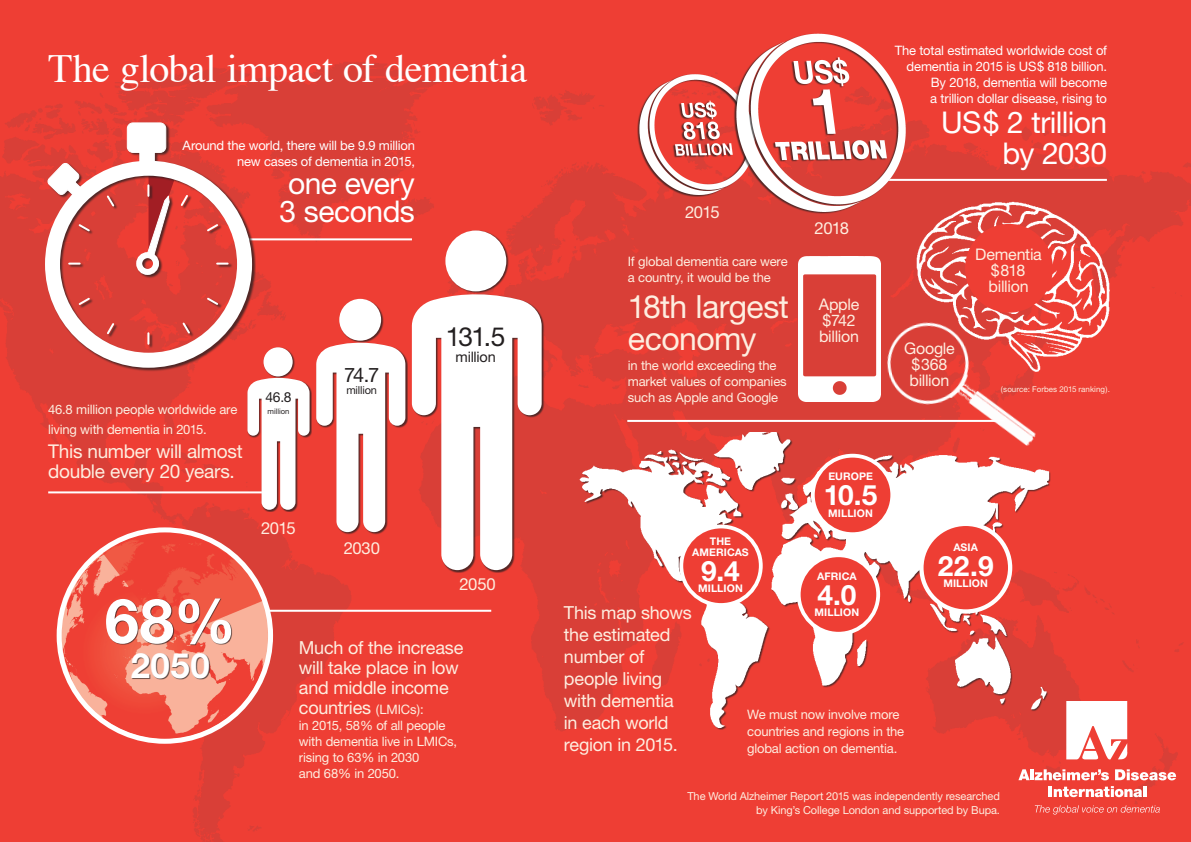
<style>
.page{position:relative;width:1191px;height:842px;background:#ee3e34}
.page>*{position:absolute;margin:0;border:0;box-sizing:border-box;transform-origin:0 0}
.Box_text{font:700 61.7px "Helvetica Neue";color:#fff}
.Heading_1{font:40px "Times";letter-spacing:-.015em;color:#fff}
.Box_text-2{font:700 34.9px "Helvetica Neue";color:#fff}
.Text_spaced{font:32px/32px "Helvetica Neue";letter-spacing:-.02em;color:#feeee0}
.Text_spaced-2{font:30px/28px "Helvetica Neue";letter-spacing:-.02em;color:#fff}
.Box_text-3{font:700 28.1px "Helvetica Neue";color:#fff}
.Text_spaced-3{font:26.3px "Helvetica Neue";color:#231f20}
.Text_spaced-4{font:20px "Helvetica Neue";color:#231f20}
.Text_spaced-5{font:19px/20px "Helvetica Neue";letter-spacing:-.015em;color:#feeee0}
.Text_spaced-6{font:18px/22px "Helvetica Neue";letter-spacing:-.015em;color:#feeee0}
.Text_spaced-7{font:16.7px "Helvetica Neue";letter-spacing:-.03em;color:#feeee0}
.Text_spaced-8{font:16px "Helvetica Neue";letter-spacing:-.015em;color:#feeee0}
.Text_spaced-9{font:14.5px "Helvetica Neue";letter-spacing:-.02em;color:#231f20}
.Text_spaced-10{font:13.9px "Helvetica Neue";color:#231f20}
.Text_spaced-11{font:13px/16px "Helvetica Neue";letter-spacing:-.015em;color:#feeee0}
.Text_spaced-12{font:13px/16px "Helvetica Neue";letter-spacing:-.015em;color:#fff;text-align:right}
.Text_spaced-13{font:11px/14px "Helvetica Neue";letter-spacing:-.01em;color:#feeee0;text-align:right}
.Text_spaced-14{font:11px "Helvetica Neue";letter-spacing:-.015em;color:#231f20}
.Box_text-4{font:700 10.5px/10.5px "Helvetica Neue";letter-spacing:.01em;color:#fff;text-align:center}
.Text_spaced-15{font:8px "Helvetica Neue";letter-spacing:.005em;color:#feeee0}
.Text_spaced-16{font:7.6px "Helvetica Neue";color:#231f20}
.s1{font-size:13px}
</style>
<div class="page">
<img style="left:0;top:62px;width:1191px;height:780px">
<hr style="left:247px;top:238px;width:165px;height:2px;background:#fff">
<hr style="left:884px;top:179px;width:222px;height:2px;background:#fff">
<hr style="left:627px;top:420px;width:377px;height:2px;background:#fff">
<hr style="left:254px;top:610px;width:237px;height:2px;background:#fff">
<hr style="left:48px;top:491px;width:218px;height:2px;background:#fff">
<div style="left:247px;top:347px;width:65px;height:165px;background:#231f20;opacity:.75"></div>
<div style="left:263px;top:347px;width:30px;height:29px;background:#fff;border-radius:50%"></div>
<svg style="left:247px;top:376px;width:62px;height:134px"></svg>
<div style="left:316px;top:299px;width:92px;height:236px;background:#231f20;opacity:.75"></div>
<div style="left:339px;top:299px;width:42px;height:42px;background:#fff;border-radius:50%"></div>
<svg style="left:316px;top:340px;width:89px;height:192px"></svg>
<div style="left:412px;top:231px;width:132px;height:342px;background:#231f20;opacity:.75"></div>
<div style="left:445px;top:230px;width:61px;height:61px;background:#fff;border-radius:50%"></div>
<svg style="left:412px;top:290px;width:129px;height:280px;background:#f2bebb"></svg>
<img style="left:633px;top:70px;width:89px;height:125px">
<img style="left:722px;top:33px;width:187px;height:179px">
<img style="left:876px;top:306px;width:165px;height:126px">
<img style="left:908px;top:192px;width:208px;height:184px">
<img style="left:798px;top:257px;width:82px;height:145px">
<div style="left:965px;top:224px;width:87px;height:89px;background:#ee3e34;border-radius:50%"></div>
<img style="left:578px;top:432px;width:471px;height:295px">
<div style="left:681px;top:526px;width:80px;height:79px;background:#ee3e34;border-radius:50%"></div>
<div style="left:679px;top:525px;width:83px;height:82px;border:4px solid #fff;border-radius:50%"></div>
<div style="left:798px;top:555px;width:80px;height:79px;background:#ee3e34;border-radius:50%"></div>
<div style="left:796px;top:553px;width:84px;height:83px;border:4px solid #fff;border-radius:50%"></div>
<div style="left:813px;top:456px;width:79px;height:78px;background:#ee3e34;border-radius:50%"></div>
<div style="left:811px;top:454px;width:83px;height:82px;border:4px solid #fff;border-radius:50%"></div>
<div style="left:921px;top:524px;width:89px;height:87px;background:#ee3e34;border-radius:50%"></div>
<div style="left:919px;top:522px;width:93px;height:92px;border:4px solid #fff;border-radius:50%"></div>
<img style="left:59px;top:530px;width:211px;height:211px;border-radius:106px">
<div style="left:57px;top:527px;width:216px;height:217px;border:5px solid #fff;border-radius:50%"></div>
<div style="left:107px;top:598px;width:125px;height:81px;background:#231f20;opacity:.75"></div>
<div style="left:45px;top:122px;width:211px;height:249px;background:#231f20;opacity:.75"></div>
<div style="left:45px;top:161px;width:207px;height:207px;border:15px solid #fff;border-radius:50%"></div>
<svg style="left:46px;top:122px;width:184px;height:224px"></svg>
<svg style="left:1018px;top:769px;width:91px;height:11px"></svg>
<svg style="left:1115px;top:769px;width:61px;height:11px"></svg>
<hr style="left:1048px;top:786px;width:4px;height:11px;background:#fff">
<svg style="left:1053px;top:786px;width:93px;height:11px"></svg>
<svg style="left:1066px;top:702px;width:61px;height:57px;background:#fce2e0"></svg>
<svg style="left:1034px;top:805px;width:125px;height:9px"></svg>
<p class="Heading_1" style="left:48px;top:31px;width:480px">The global impact of dementia</p>
<p class="Text_spaced-12" style="left:183px;top:137px;width:234px">Around the world, there will be 9.9 million new cases of dementia in 2015,</p>
<p class="Text_spaced-2" style="left:279px;top:168px;width:137px">one every<br>3 seconds</p>
<p class="Text_spaced-11" style="left:48px;top:399px;width:191px;line-height:20px">46.8 million people worldwide are living with dementia in 2015.</p>
<p class="Text_spaced-5" style="left:48px;top:441px;width:196px">This number will almost double every 20 years.</p>
<p class="Text_spaced-10" style="left:265px;top:388px;width:28px">46.8</p>
<p class="Text_spaced-16" style="left:267px;top:406px;width:23px">million</p>
<p class="Text_spaced-7" style="left:261px;top:518px;width:36px">2015</p>
<p class="Text_spaced-4" style="left:344px;top:363px;width:36px">74.7</p>
<p class="Text_spaced-14" style="left:346px;top:383px;width:32px">million</p>
<p class="Text_spaced-7" style="left:344px;top:538px;width:38px">2030</p>
<p class="Text_spaced-3" style="left:446px;top:321px;width:61px">131.5</p>
<p class="Text_spaced-9" style="left:455px;top:348px;width:42px">million</p>
<p class="Text_spaced-7" style="left:459px;top:574px;width:38px">2050</p>
<p class="Box_text" style="left:105px;top:583px;width:132px">68%</p>
<p class="Box_text-2" style="left:131px;top:644px;width:80px">2050</p>
<p class="Text_spaced-6" style="left:299px;top:637px;width:166px;line-height:20px">Much of the increase will take place in low and middle income countries <span class="s1">(LMICs):</span></p>
<p class="Text_spaced-11" style="left:299px;top:717px;width:160px">in 2015, 58% of all people with dementia live in LMICs, rising to 63% in 2030<br>and 68% in 2050.</p>
<p class="Text_spaced-7" style="left:685px;top:202px;width:36px">2015</p>
<p class="Text_spaced-11" style="left:628px;top:253px;width:161px">If global dementia care were a country, it would be the</p>
<p class="Text_spaced" style="left:628px;top:290px;width:163px">18th largest economy</p>
<p class="Text_spaced-11" style="left:628px;top:357px;width:160px">in the world exceeding the market values of companies such as Apple and Google</p>
<p class="Text_spaced-7" style="left:814px;top:218px;width:36px">2018</p>
<p class="Text_spaced-8" style="left:818px;top:294px;width:42px">Apple</p>
<p class="Text_spaced-8" style="left:822px;top:310px;width:35px">$742</p>
<p class="Text_spaced-8" style="left:819px;top:326px;width:42px">billion</p>
<p class="Text_spaced-12" style="left:894px;top:42px;width:214px">The total estimated worldwide cost of dementia in 2015 is US$ 818 billion.<br>By 2018, dementia will become<br>a trillion dollar disease, rising to</p>
<p class="Text_spaced-2" style="left:941px;top:108px;width:167px">US$ 2 trillion</p>
<p class="Text_spaced-2" style="left:1002px;top:139px;width:106px">by 2030</p>
<p class="Text_spaced-8" style="left:904px;top:338px;width:52px">Google</p>
<p class="Text_spaced-8" style="left:911px;top:354px;width:37px">$368</p>
<p class="Text_spaced-8" style="left:909px;top:370px;width:42px">billion</p>
<p class="Text_spaced-8" style="left:975px;top:244px;width:68px">Dementia</p>
<p class="Text_spaced-8" style="left:991px;top:260px;width:36px">$818</p>
<p class="Text_spaced-8" style="left:988px;top:276px;width:42px">billion</p>
<p class="Text_spaced-15" style="left:1001px;top:384px;width:110px">(source: Forbes 2015 ranking).</p>
<p class="Box_text-4" style="left:828px;top:471px;width:46px">EUROPE</p>
<p class="Box_text-3" style="left:823px;top:478px;width:55px">10.5</p>
<p class="Box_text-4" style="left:828px;top:507px;width:46px">MILLION</p>
<p class="Box_text-4" style="left:692px;top:536px;width:58px">THE<br>AMERICAS</p>
<p class="Box_text-3" style="left:701px;top:553px;width:40px">9.4</p>
<p class="Box_text-4" style="left:698px;top:583px;width:46px">MILLION</p>
<p class="Box_text-4" style="left:953px;top:542px;width:26px">ASIA</p>
<p class="Box_text-3" style="left:937px;top:548px;width:57px">22.9</p>
<p class="Box_text-4" style="left:943px;top:578px;width:46px">MILLION</p>
<p class="Box_text-4" style="left:817px;top:570px;width:41px">AFRICA</p>
<p class="Box_text-3" style="left:817px;top:577px;width:40px">4.0</p>
<p class="Box_text-4" style="left:814px;top:607px;width:46px">MILLION</p>
<p class="Text_spaced-6" style="left:564px;top:601px;width:129px">This map shows the estimated number of people living with dementia in each world region in 2015.</p>
<p class="Text_spaced-11" style="left:747px;top:705px;width:158px;line-height:17px">We must now involve more countries and regions in the global action on dementia.</p>
<p class="Text_spaced-13" style="left:687px;top:789px;width:314px">The World Alzheimer Report 2015 was independently researched by King’s College London and supported by Bupa.</p>
</div>
